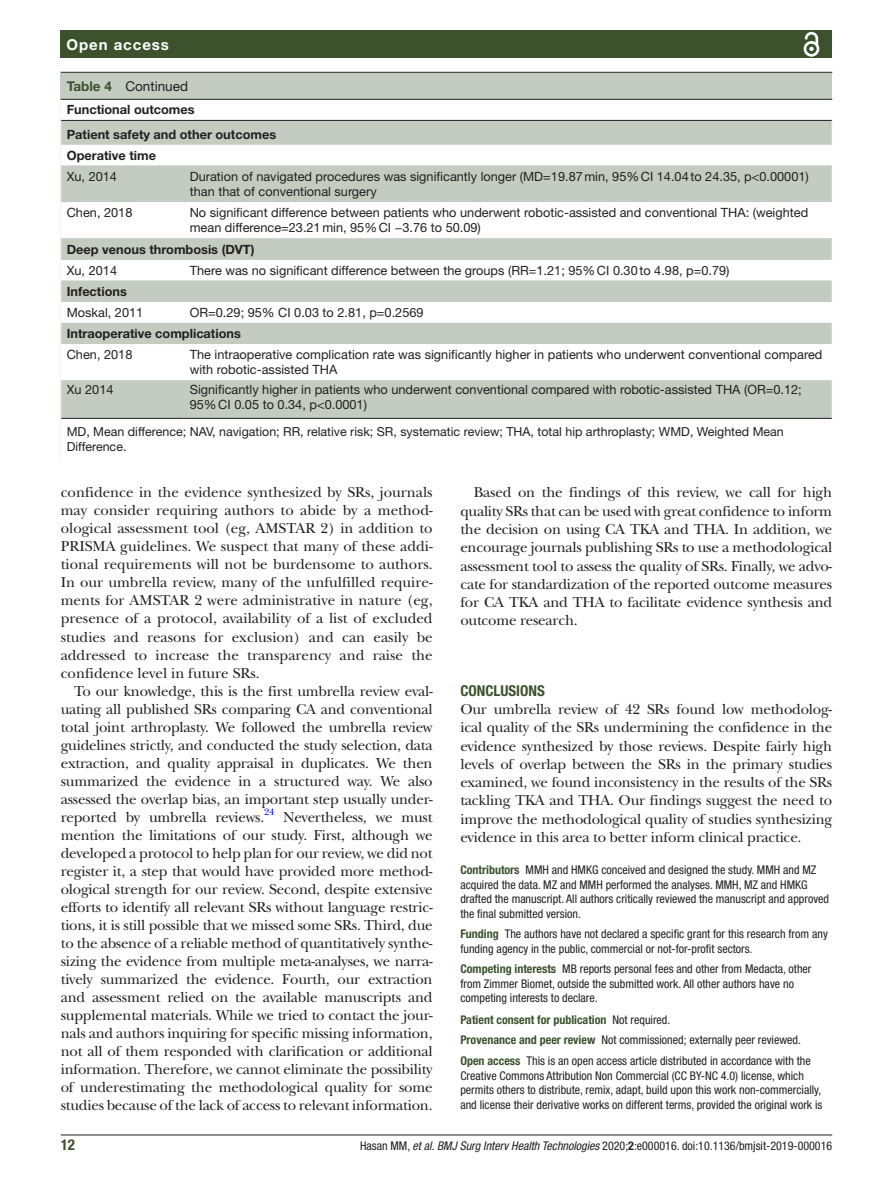
<style>
.page{position:relative;width:893px;height:1191px;background:#fff}
.page>*{position:absolute;margin:0;border:0;box-sizing:border-box;transform-origin:0 0}
.t1{font:15px/18px "New Baskerville";letter-spacing:-.015em;color:#231f20;text-align:justify}
.t2{font:700 condensed 15px "Helvetica Neue LT Std";color:#3b522d}
.t3{font:700 15px "Helvetica Neue LT Std";letter-spacing:.065em;color:#fff}
.t4{font:13.5px "Helvetica Neue LT Std";color:#231f20}
.t5{font:12.75px/15.3px "Helvetica Neue LT Std";color:#231f20}
.t6{font:700 12.75px/24.2px "Helvetica Neue LT Std";color:#231f20}
.t7{font:12.45px/15px "Helvetica Neue LT Std";color:#231f20}
.t8{font:condensed 12px/14.4px "Helvetica Neue LT Std";color:#231f20}
.t9{font:9.9px "New Baskerville";color:#00f}
.s1{font-weight:700;color:#3b522d}
.s2{font-style:italic}
.s3{font-weight:700}
</style>
<div class="page">
<hr style="left:61px;top:1134px;width:771px;height:1px;background:#231f20">
<div style="left:61px;top:31px;width:771px;height:27px;background:#3b522d"></div>
<svg style="left:803px;top:31px;width:17px;height:26px"></svg>
<div style="left:61px;top:91px;width:771px;height:369px;background:#c4cbc0"></div>
<div style="left:61px;top:100px;width:771px;height:360px;background:#fff"></div>
<svg style="left:61px;top:121px;width:771px;height:297px"></svg>
<hr style="left:61px;top:99px;width:123px;height:1px;background:#231f20">
<hr style="left:184px;top:99px;width:648px;height:1px;background:#231f20">
<hr style="left:61px;top:120px;width:123px;height:1px;background:#231f20">
<hr style="left:184px;top:120px;width:648px;height:1px;background:#231f20">
<hr style="left:184px;top:418px;width:648px;height:1px;background:#231f20">
<hr style="left:61px;top:418px;width:123px;height:1px;background:#231f20">
<svg style="left:60px;top:100px;width:1px;height:66px"></svg>
<svg style="left:60px;top:238px;width:1px;height:106px"></svg>
<hr style="left:67px;top:450px;width:765px;height:2px;background:#fff">
<div style="left:61px;top:73px;width:771px;height:18px;background:#c4cbc0"></div>
<hr style="left:61px;top:72px;width:771px;height:1px;background:#231f20">
<p class="t3" style="left:66px;top:35px;width:104px">Open access</p>
<p class="t4" style="left:67px;top:78px;width:123px"><span class="s1">Table 4</span> Continued</p>
<p class="t6" style="left:67px;top:97px;width:211px">Functional outcomes<br>Patient safety and other outcomes</p>
<p class="t6" style="left:67px;top:143px;width:91px">Operative time</p>
<p class="t5" style="left:67px;top:168px;width:52px">Xu, 2014</p>
<p class="t5" style="left:190px;top:168px;width:621px">Duration of navigated procedures was significantly longer (MD=19.87min, 95%CI 14.04to 24.35, p&lt;0.00001) than that of conventional surgery</p>
<p class="t5" style="left:67px;top:205px;width:67px">Chen, 2018</p>
<p class="t5" style="left:190px;top:205px;width:620px">No significant difference between patients who underwent robotic-assisted and conventional THA: (weighted mean difference=23.21min, 95%CI −3.76 to 50.09)</p>
<p class="t6" style="left:67px;top:237px;width:189px">Deep venous thrombosis (DVT)</p>
<p class="t5" style="left:67px;top:262px;width:52px">Xu, 2014</p>
<p class="t5" style="left:190px;top:262px;width:541px">There was no significant difference between the groups (RR=1.21; 95%CI 0.30to 4.98, p=0.79)</p>
<p class="t6" style="left:67px;top:279px;width:62px">Infections</p>
<p class="t5" style="left:67px;top:304px;width:78px">Moskal, 2011</p>
<p class="t5" style="left:190px;top:304px;width:235px">OR=0.29; 95% CI 0.03 to 2.81, p=0.2569</p>
<p class="t6" style="left:67px;top:321px;width:176px">Intraoperative complications</p>
<p class="t5" style="left:67px;top:347px;width:67px">Chen, 2018</p>
<p class="t5" style="left:190px;top:347px;width:634px">The intraoperative complication rate was significantly higher in patients who underwent conventional compared with robotic-assisted THA</p>
<p class="t5" style="left:67px;top:382px;width:48px">Xu 2014</p>
<p class="t5" style="left:190px;top:382px;width:613px">Significantly higher in patients who underwent conventional compared with robotic-assisted THA (OR=0.12;<br>95%CI 0.05 to 0.34, p&lt;0.0001)</p>
<p class="t7" style="left:67px;top:424px;width:719px">MD, Mean difference; NAV, navigation; RR, relative risk; SR, systematic review; THA, total hip arthroplasty; WMD, Weighted Mean<br>Difference.</p>
<p class="t1" style="left:61px;top:484px;width:373px">confidence in the evidence synthesized by SRs, journals may consider requiring authors to abide by a method&shy;ological assessment tool (eg, AMSTAR 2) in addition to PRISMA guidelines. We suspect that many of these addi&shy;tional requirements will not be burdensome to authors.<br>In our umbrella review, many of the unfulfilled require&shy;ments for AMSTAR 2 were administrative in nature (eg, presence of a protocol, availability of a list of excluded studies and reasons for exclusion) and can easily be addressed to increase the transparency and raise the confidence level in future SRs.</p>
<p class="t1" style="left:61px;top:682px;width:373px;text-indent:14px">To our knowledge, this is the first umbrella review eval&shy;uating all published SRs comparing CA and conventional total joint arthroplasty. We followed the umbrella review guidelines strictly, and conducted the study selection, data extraction, and quality appraisal in duplicates. We then summarized the evidence in a structured way. We also assessed the overlap bias, an important step usually under&shy;reported by umbrella reviews.</p>
<p class="t9" style="left:264px;top:806px;width:12px">24</p>
<p class="t1" style="left:61px;top:808px;width:373px;text-indent:222px">Nevertheless, we must mention the limitations of our study. First, although we developed a protocol to help plan for our review, we did not register it, a step that would have provided more method&shy;ological strength for our review. Second, despite extensive efforts to identify all relevant SRs without language restric&shy;tions, it is still possible that we missed some SRs. Third, due to the absence of a reliable method of quantitatively synthe&shy;sizing the evidence from multiple meta-analyses, we narra&shy;tively summarized the evidence. Fourth, our extraction and assessment relied on the available manuscripts and supplemental materials. While we tried to contact the jour&shy;nals and authors inquiring for specific missing information, not all of them responded with clarification or additional information. Therefore, we cannot eliminate the possibility of underestimating the methodological quality for some studies because of the lack of access to relevant information.</p>
<p class="t1" style="left:460px;top:483px;width:373px;text-indent:14px">Based on the findings of this review, we call for high quality SRs that can be used with great confidence to inform the decision on using CA TKA and THA. In addition, we encourage journals publishing SRs to use a methodological assessment tool to assess the quality of SRs. Finally, we advo&shy;cate for standardization of the reported outcome measures for CA TKA and THA to facilitate evidence synthesis and outcome research.</p>
<p class="t2" style="left:460px;top:681px;width:86px">Conclusions</p>
<p class="t1" style="left:460px;top:700px;width:373px">Our umbrella review of 42 SRs found low methodolog&shy;ical quality of the SRs undermining the confidence in the evidence synthesized by those reviews. Despite fairly high levels of overlap between the SRs in the primary studies examined, we found inconsistency in the results of the SRs tackling TKA and THA. Our findings suggest the need to improve the methodological quality of studies synthesizing evidence in this area to better inform clinical practice.</p>
<p class="t8" style="left:460px;top:863px;width:370px"><span class="s1">Contributors</span> MMH and HMKG conceived and designed the study. MMH and MZ acquired the data. MZ and MMH performed the analyses. MMH, MZ and HMKG drafted the manuscript. All authors critically reviewed the manuscript and approved the final submitted version.</p>
<p class="t8" style="left:460px;top:926px;width:369px"><span class="s1">Funding</span> The authors have not declared a specific grant for this research from any funding agency in the public, commercial or not-for-profit sectors.</p>
<p class="t8" style="left:460px;top:962px;width:353px"><span class="s1">Competing interests</span> MB reports personal fees and other from Medacta, other from Zimmer Biomet, outside the submitted work. All other authors have no competing interests to declare.</p>
<p class="t8" style="left:460px;top:1008px;width:352px;line-height:20.7px"><span class="s1">Patient consent for publication</span> Not required.<br><span class="s1">Provenance and peer review</span> Not commissioned; externally peer reviewed.<br><span class="s1">Open access</span> This is an open access article distributed in accordance with the</p>
<p class="t8" style="left:460px;top:1068px;width:364px">Creative Commons Attribution Non Commercial (CC BY-NC 4.0) license, which permits others to distribute, remix, adapt, build upon this work non-commercially, and license their derivative works on different terms, provided the original work is</p>
<p class="t2" style="left:61px;top:1135px;width:16px">12</p>
<p class="t8" style="left:360px;top:1138px;width:474px">Hasan MM, <span class="s2">et al</span>. <span class="s2">BMJ Surg Interv Health Technologies</span> 2020;<span class="s3">2</span>:e000016. doi:10.1136/bmjsit-2019-000016</p>
</div>
